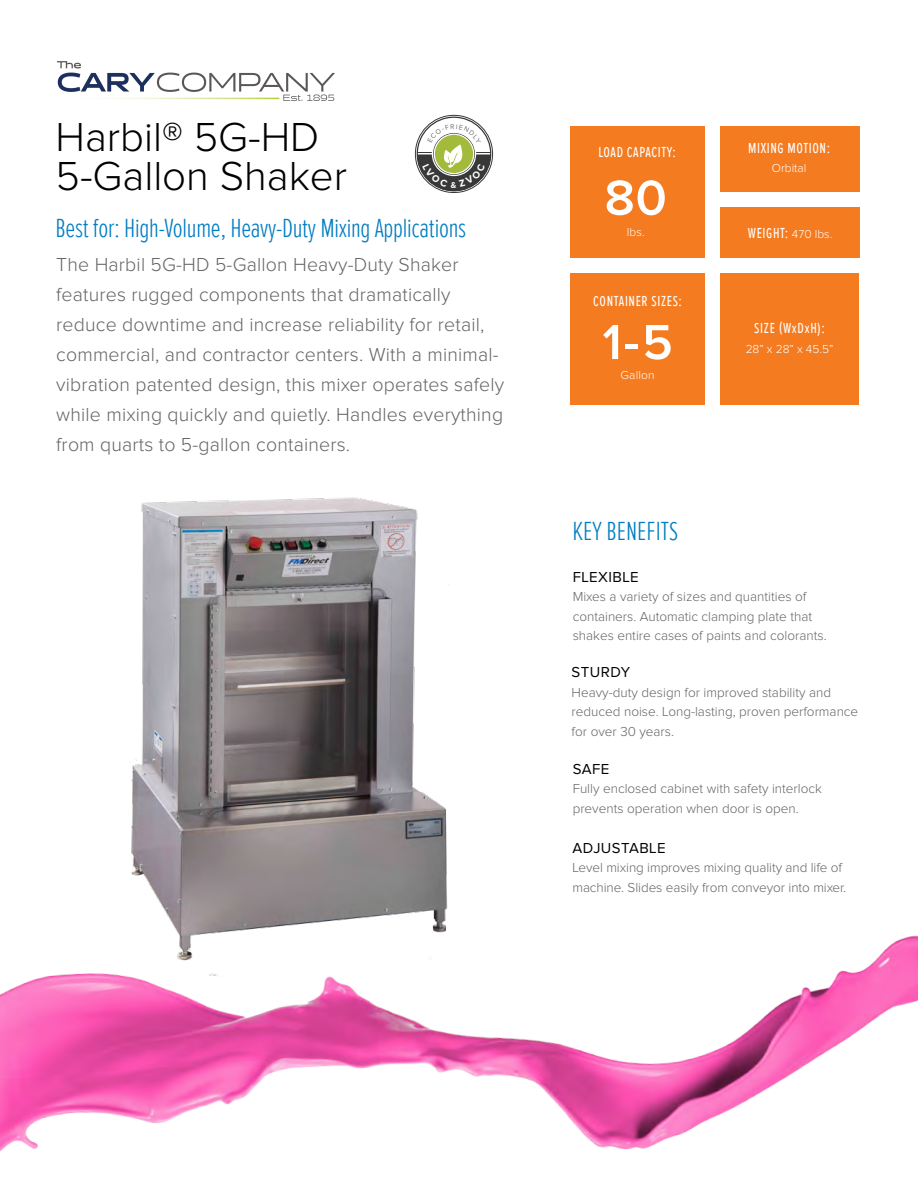
<style>
.page{position:relative;width:918px;height:1188px;background:#fff}
.page>*{position:absolute;margin:0;border:0;box-sizing:border-box;transform-origin:0 0}
.t1{font:600 51px "Proxima Nova";color:#fff}
.t2{font:300 42px/39px "Proxima Nova";color:#000}
.t3{font:300 27px "Proxima Nova Ex Cn";letter-spacing:-.01em;color:#007dc3}
.t4{font:300 19.5px/30px "Proxima Nova";letter-spacing:.01em;color:#636466}
.t5{font:15px "Proxima Nova Ex Cn";letter-spacing:.04em;color:#fff}
.t6{font:15px "Proxima Nova";letter-spacing:.03em;color:#000}
.t7{font:300 13.5px/19.5px "Proxima Nova";color:#636466}
.t8{font:300 12px "Proxima Nova";color:#fff}
.s1{font-family:"Proxima Nova";font-weight:300;font-size:12px}
</style>
<div class="page">
<img style="left:0;top:935px;width:918px;height:217px">
<img style="left:99px;top:497px;width:372px;height:498px">
<div style="left:415px;top:115px;width:78px;height:78px;border:1px solid #383838;border-radius:50%"></div>
<div style="left:570px;top:126px;width:135px;height:132px;background:#f47b20"></div>
<div style="left:570px;top:273px;width:135px;height:131px;background:#f47b20"></div>
<div style="left:720px;top:273px;width:138px;height:131px;background:#f47b20"></div>
<div style="left:720px;top:126px;width:139px;height:66px;background:#f47b20"></div>
<div style="left:720px;top:207px;width:139px;height:51px;background:#f47b20"></div>
<img style="left:57px;top:62px;width:278px;height:39px">
<svg style="left:417px;top:124px;width:74px;height:67px"></svg>
<h2 class="t2" style="left:56px;top:119px;width:293px">Harbil® 5G-HD<br>5-Gallon Shaker</h2>
<h3 class="t3" style="left:56px;top:213px;width:412px">Best for: High-Volume, Heavy-Duty Mixing Applications</h3>
<p class="t4" style="left:56px;top:250px;width:449px">The Harbil 5G-HD 5-Gallon Heavy-Duty Shaker features rugged components that dramatically reduce downtime and increase reliability for retail, commercial, and contractor centers. With a minimal&shy;vibration patented design, this mixer operates safely while mixing quickly and quietly. Handles everything from quarts to 5-gallon containers.</p>
<p class="t5" style="left:748px;top:139px;width:84px">MIXING MOTION:</p>
<p class="t8" style="left:772px;top:163px;width:36px">Orbital</p>
<p class="t5" style="left:598px;top:144px;width:79px">LOAD CAPACITY:</p>
<h1 class="t1" style="left:605px;top:174px;width:64px">80</h1>
<p class="t8" style="left:627px;top:226px;width:19px">lbs.</p>
<p class="t5" style="left:748px;top:225px;width:86px">WEIGHT: <span class="s1">470 lbs.</span></p>
<p class="t5" style="left:593px;top:293px;width:90px">CONTAINER SIZES:</p>
<h1 class="t1" style="left:602px;top:319px;width:72px">1-5</h1>
<p class="t8" style="left:621px;top:369px;width:35px">Gallon</p>
<h3 class="t3" style="left:573px;top:516px;width:107px">KEY BENEFITS</h3>
<p class="t5" style="left:754px;top:320px;width:72px">SIZE (WxDxH):</p>
<p class="t8" style="left:746px;top:343px;width:89px">28” x 28” x 45.5”</p>
<p class="t6" style="left:573px;top:570px;width:68px">FLEXIBLE</p>
<p class="t7" style="left:573px;top:588px;width:255px">Mixes a variety of sizes and quantities of containers. Automatic clamping plate that shakes entire cases of paints and colorants.</p>
<p class="t6" style="left:572px;top:665px;width:60px">STURDY</p>
<p class="t7" style="left:572px;top:683px;width:288px">Heavy-duty design for improved stability and reduced noise. Long-lasting, proven performance for over 30 years.</p>
<p class="t6" style="left:573px;top:762px;width:38px">SAFE</p>
<p class="t7" style="left:573px;top:780px;width:251px">Fully enclosed cabinet with safety interlock prevents operation when door is open.</p>
<p class="t6" style="left:572px;top:841px;width:95px">ADJUSTABLE</p>
<p class="t7" style="left:572px;top:859px;width:275px">Level mixing improves mixing quality and life of machine. Slides easily from conveyor into mixer.</p>
</div>
